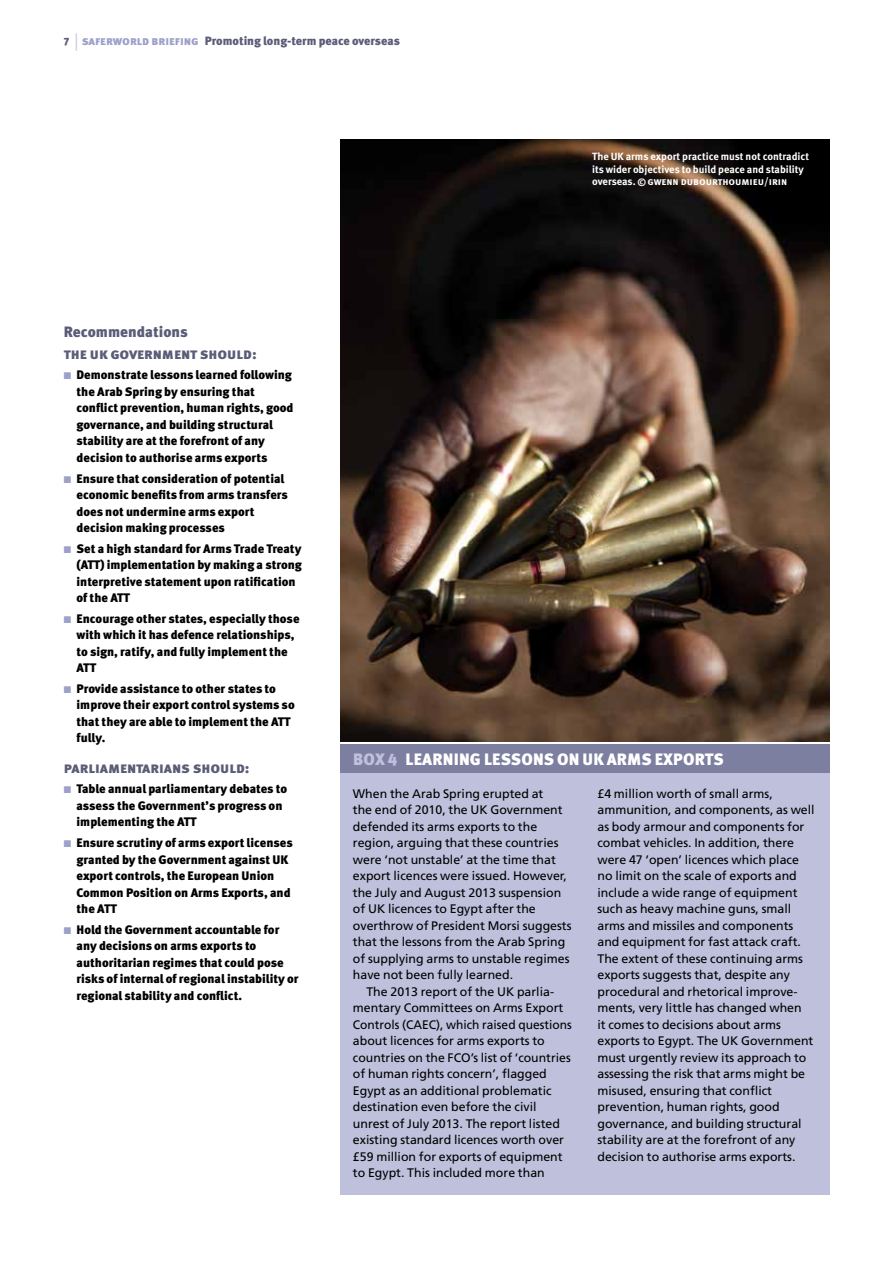
<style>
.page{position:relative;width:893px;height:1263px;background:#fff}
.page>*{position:absolute;margin:0;border:0;box-sizing:border-box;transform-origin:0 0}
.t1{font:900 16.5px "Meta Pro";letter-spacing:.01em;color:#fff}
.t2{font:900 15px/22.2px "Meta Pro";color:#5b5c77}
.t3{font:12.3px/16.5px "Frutiger LT Std";color:#000}
.t4{font:900 12.3px/16.5px "Meta Pro";color:#000}
.t5{font:900 12px "Meta Pro";color:#5b5c77}
.t6{font:700 10.5px/12.8px "Meta Pro";color:#fff}
.s1{font-size:10.5px}
.s2{font-weight:400;font-size:18px;color:#c7c8e1}
.s3{color:#9da0c9}
.s4{color:#bec0dc}
</style>
<div class="page">
<img style="left:340px;top:139px;width:489px;height:603px">
<div style="left:340px;top:744px;width:489px;height:30px;background:#7d7fa0"></div>
<div style="left:340px;top:774px;width:489px;height:420px;background:#bec0dc"></div>
<p class="t5" style="left:64px;top:34px;width:338px"><span class="s1">7</span> <span class="s2">|</span> <span class="s3">saferworld briefing</span> Promoting long-term peace overseas</p>
<p class="t6" style="left:592px;top:150px;width:218px">The UK arms export practice must not contradict its wider objectives to build peace and stability overseas. ©gwenn dubourthoumieu/irin</p>
<p class="t2" style="left:64px;top:321px;width:194px">Recommendations<br>the uk government should:</p>
<p class="t4" style="left:77px;top:367px;width:218px;text-indent:-13px"><span class="s3">■</span> Demonstrate lessons learned following the Arab Spring by ensuring that conflict prevention, human rights, good governance, and building structural stability are at the forefront of any decision to authorise arms exports</p>
<p class="t4" style="left:77px;top:470px;width:213px;text-indent:-13px"><span class="s3">■</span> Ensure that consideration of potential economic benefits from arms transfers does not undermine arms export decision making processes</p>
<p class="t4" style="left:77px;top:541px;width:227px;text-indent:-13px"><span class="s3">■</span> Set a high standard for Arms Trade Treaty (ATT) implementation by making a strong interpretive statement upon ratification of the ATT</p>
<p class="t4" style="left:77px;top:611px;width:225px;text-indent:-13px"><span class="s3">■</span> Encourage other states, especially those with which it has defence relationships, to sign, ratify, and fully implement the<br>ATT</p>
<p class="t4" style="left:77px;top:681px;width:220px;text-indent:-13px"><span class="s3">■</span> Provide assistance to other states to improve their export control systems so that they are able to implement the ATT fully.</p>
<p class="t2" style="left:64px;top:757px;width:187px">parliamentarians should:</p>
<p class="t4" style="left:77px;top:781px;width:212px;text-indent:-13px"><span class="s3">■</span> Table annual parliamentary debates to assess the Government’s progress on implementing the ATT</p>
<p class="t4" style="left:77px;top:835px;width:218px;text-indent:-13px"><span class="s3">■</span> Ensure scrutiny of arms export licenses granted by the Government against UK export controls, the European Union<br>Common Position on Arms Exports, and the ATT</p>
<p class="t4" style="left:77px;top:922px;width:224px;text-indent:-13px"><span class="s3">■</span> Hold the Government accountable for any decisions on arms exports to authoritarian regimes that could pose risks of internal of regional instability or regional stability and conflict.</p>
<h1 class="t1" style="left:353px;top:749px;width:72px"><span class="s4">Box 4</span>Learning</h1>
<h1 class="t1" style="left:484px;top:749px;width:11px">lessons</h1>
<h1 class="t1" style="left:557px;top:749px;width:62px">on UK arms</h1>
<h1 class="t1" style="left:655px;top:749px;width:30px">exports</h1>
<p class="t3" style="left:353px;top:785px;width:220px">When the Arab Spring erupted at<br>the end of 2010, the UK Government defended its arms exports to the region, arguing that these countries were ‘not unstable’ at the time that export licences were issued. However, the July and August 2013 suspension of UK licences to Egypt after the overthrow of President Morsi suggests that the lessons from the Arab Spring of supplying arms to unstable regimes have not been fully learned.</p>
<p class="t3" style="left:353px;top:983px;width:220px;text-indent:14px">The 2013 report of the UK parlia&shy;mentary Committees on Arms Export Controls (CAEC), which raised questions about licences for arms exports to countries on the FCO’s list of ‘countries of human rights concern’, flagged Egypt as an additional problematic destination even before the civil unrest of July 2013. The report listed existing standard licences worth over £59 million for exports of equipment to Egypt. This included more than</p>
<p class="t3" style="left:597px;top:785px;width:219px">£4 million worth of small arms, ammunition, and components, as well as body armour and components for combat vehicles. In addition, there were 47 ‘open’ licences which place no limit on the scale of exports and include a wide range of equipment such as heavy machine guns, small arms and missiles and components and equipment for fast attack craft.<br>The extent of these continuing arms exports suggests that, despite any procedural and rhetorical improve&shy;ments, very little has changed when<br>it comes to decisions about arms exports to Egypt. The UK Government must urgently review its approach to assessing the risk that arms might be misused, ensuring that conflict prevention, human rights, good governance, and building structural stability are at the forefront of any decision to authorise arms exports.</p>
</div>
